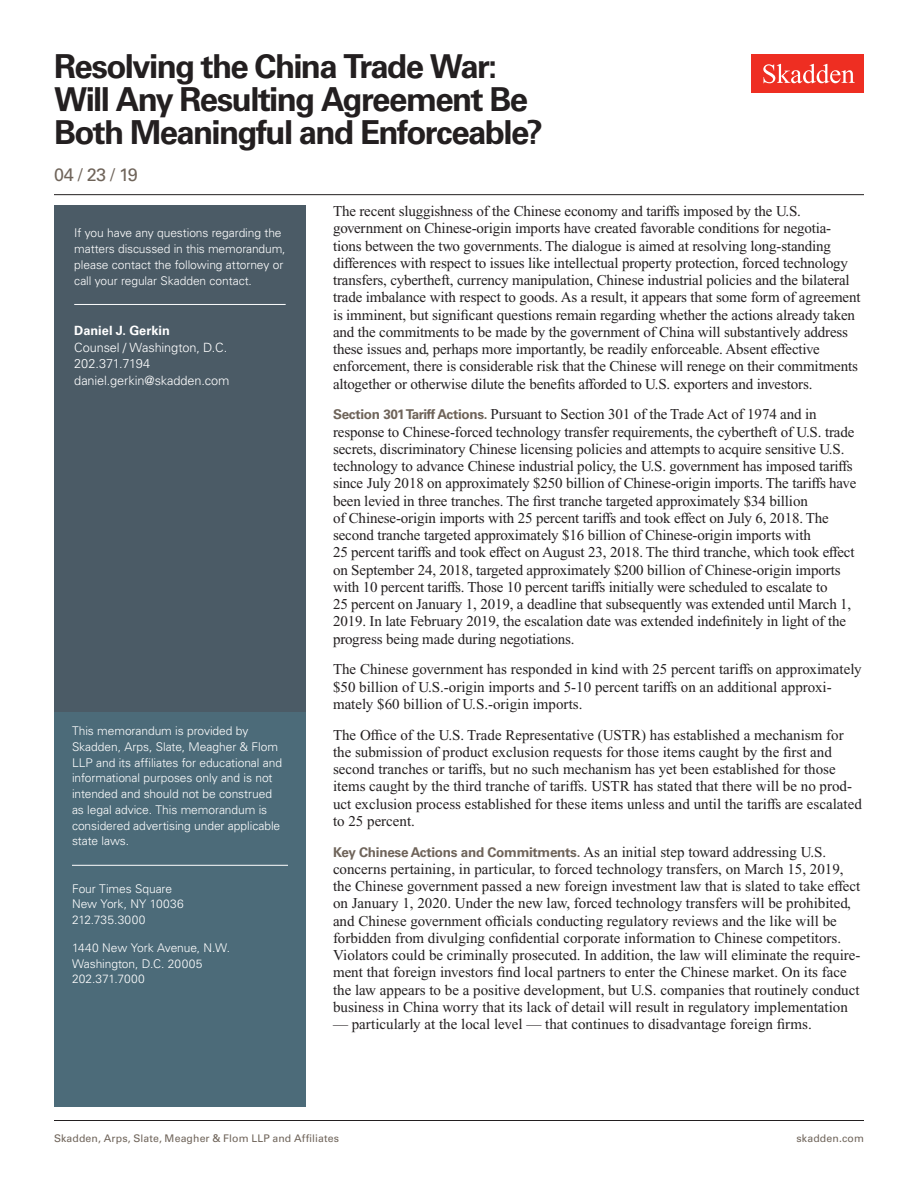
<style>
.page{position:relative;width:918px;height:1188px;background:#fff}
.page>*{position:absolute;margin:0;border:0;box-sizing:border-box;transform-origin:0 0}
.t1{font:700 33px/33px "Univers LT Std";letter-spacing:-.05em;color:#231f20}
.Date{font:18px "Univers LT Std";color:#6f645a}
.Main_Body{font:15px/17.2px "Times New Roman PS Std";letter-spacing:-.01em;color:#231f20}
.Contacts{font:300 12.75px "Univers LT Std";letter-spacing:-.01em;color:#fff}
.Contacts_Name{font:700 12.75px "Univers LT Std";letter-spacing:.005em;color:#fff}
.Sidebar_body_rule_be{font:300 12px/15.8px "Univers LT Std";letter-spacing:-.005em;color:#fff}
.Sidebar_body{font:300 12px/15.8px "Univers LT Std";letter-spacing:-.005em;color:#fff}
.Firm_Address{font:300 12px/15.8px "Univers LT Std";letter-spacing:-.005em;color:#fff}
.t2{font:10.5px "Univers LT Std";letter-spacing:.01em;color:#6f645a}
.s1{font-family:"Univers LT Std";font-weight:700;font-size:13.5px;color:#6f645a}
</style>
<div class="page">
<div style="left:752px;top:54px;width:112px;height:39px;background:#ee2e22"></div>
<svg style="left:763px;top:64px;width:92px;height:19px"></svg>
<hr style="left:54px;top:1120px;width:810px;height:1px;background:#231f20">
<hr style="left:54px;top:194px;width:810px;height:1px;background:#231f20">
<div style="left:54px;top:708px;width:252px;height:399px;background:#4c6b79"></div>
<hr style="left:72px;top:865px;width:216px;height:1px;background:#fff">
<div style="left:54px;top:206px;width:252px;height:506px;background:#4b5b66"></div>
<hr style="left:74px;top:304px;width:212px;height:1px;background:#fff">
<p class="t1" style="left:54px;top:50px;width:490px">Resolving the China Trade War:<br>Will Any Resulting Agreement Be<br>Both Meaningful and Enforceable?</p>
<p class="Date" style="left:54px;top:164px;width:85px">04 / 23 / 19</p>
<p class="Sidebar_body_rule_be" style="left:74px;top:225px;width:213px">If you have any questions regarding the matters discussed in this memorandum, please contact the following attorney or call your regular Skadden contact.</p>
<p class="Sidebar_body" style="left:72px;top:226px;width:188px">If you have any questions regarding the matter di cussed in this<br>m morandum, please contact the attorneys listed on the last page or</p>
<p class="Contacts_Name" style="left:74px;top:323px;width:97px">Daniel J. Gerkin</p>
<p class="Contacts" style="left:74px;top:339px;width:155px">Counsel / Washington, D.C.</p>
<p class="Contacts" style="left:74px;top:356px;width:77px">202.371.7194</p>
<p class="Contacts" style="left:74px;top:373px;width:157px">daniel.gerkin@skadden.com</p>
<p class="Sidebar_body_rule_be" style="left:72px;top:723px;width:212px">This memorandum is provided by Skadden, Arps, Slate, Meagher &amp; Flom LLP and its affiliates for educational and informational purposes only and is not intended and should not be construed as legal advice. This memorandum is considered advertising under applicable state laws.</p>
<p class="Firm_Address" style="left:72px;top:881px;width:113px">Four Times Square<br>New York, NY 10036<br>212.735.3000</p>
<p class="Firm_Address" style="left:72px;top:940px;width:160px">1440 New York Avenue, N.W.<br>Washington, D.C. 20005<br>202.371.7000</p>
<p class="Main_Body" style="left:333px;top:202px;width:529px">The recent sluggishness of the Chinese economy and tariffs imposed by the U.S. government on Chinese-origin imports have created favorable conditions for negotia&shy;tions between the two governments. The dialogue is aimed at resolving long-standing differences with respect to issues like intellectual property protection, forced technology transfers, cybertheft, currency manipulation, Chinese industrial policies and the bilateral trade imbalance with respect to goods. As a result, it appears that some form of agreement is imminent, but significant questions remain regarding whether the actions already taken and the commitments to be made by the government of China will substantively address these issues and, perhaps more importantly, be readily enforceable. Absent effective enforcement, there is considerable risk that the Chinese will renege on their commitments altogether or otherwise dilute the benefits afforded to U.S. exporters and investors.</p>
<p class="Main_Body" style="left:333px;top:406px;width:525px"><span class="s1">Section 301 Tariff Actions.</span> Pursuant to Section 301 of the Trade Act of 1974 and in response to Chinese-forced technology transfer requirements, the cybertheft of U.S. trade secrets, discriminatory Chinese licensing policies and attempts to acquire sensitive U.S. technology to advance Chinese industrial policy, the U.S. government has imposed tariffs since July 2018 on approximately $250 billion of Chinese-origin imports. The tariffs have been levied in three tranches. The first tranche targeted approximately $34 billion<br>of Chinese-origin imports with 25 percent tariffs and took effect on July 6, 2018. The second tranche targeted approximately $16 billion of Chinese-origin imports with<br>25 percent tariffs and took effect on August 23, 2018. The third tranche, which took effect on September 24, 2018, targeted approximately $200 billion of Chinese-origin imports with 10 percent tariffs. Those 10 percent tariffs initially were scheduled to escalate to<br>25 percent on January 1, 2019, a deadline that subsequently was extended until March 1, 2019. In late February 2019, the escalation date was extended indefinitely in light of the progress being made during negotiations.</p>
<p class="Main_Body" style="left:333px;top:661px;width:530px">The Chinese government has responded in kind with 25 percent tariffs on approximately $50 billion of U.S.-origin imports and 5-10 percent tariffs on an additional approxi&shy;mately $60 billion of U.S.-origin imports.</p>
<p class="Main_Body" style="left:333px;top:726px;width:530px">The Office of the U.S. Trade Representative (USTR) has established a mechanism for the submission of product exclusion requests for those items caught by the first and second tranches or tariffs, but no such mechanism has yet been established for those items caught by the third tranche of tariffs. USTR has stated that there will be no prod&shy;uct exclusion process established for these items unless and until the tariffs are escalated to 25 percent.</p>
<p class="Main_Body" style="left:333px;top:843px;width:529px"><span class="s1">Key Chinese Actions and Commitments.</span> As an initial step toward addressing U.S. concerns pertaining, in particular, to forced technology transfers, on March 15, 2019, the Chinese government passed a new foreign investment law that is slated to take effect on January 1, 2020. Under the new law, forced technology transfers will be prohibited, and Chinese government officials conducting regulatory reviews and the like will be forbidden from divulging confidential corporate information to Chinese competitors.<br>Violators could be criminally prosecuted. In addition, the law will eliminate the require&shy;ment that foreign investors find local partners to enter the Chinese market. On its face the law appears to be a positive development, but U.S. companies that routinely conduct business in China worry that its lack of detail will result in regulatory implementation</p>
<p class="Main_Body" style="left:333px;top:1015px;width:480px">— particularly at the local level — that continues to disadvantage foreign firms.</p>
<p class="t2" style="left:54px;top:1132px;width:287px">Skadden, Arps, Slate, Meagher &amp; Flom LLP and Affiliates</p>
<p class="t2" style="left:797px;top:1132px;width:69px">skadden.com</p>
</div>
